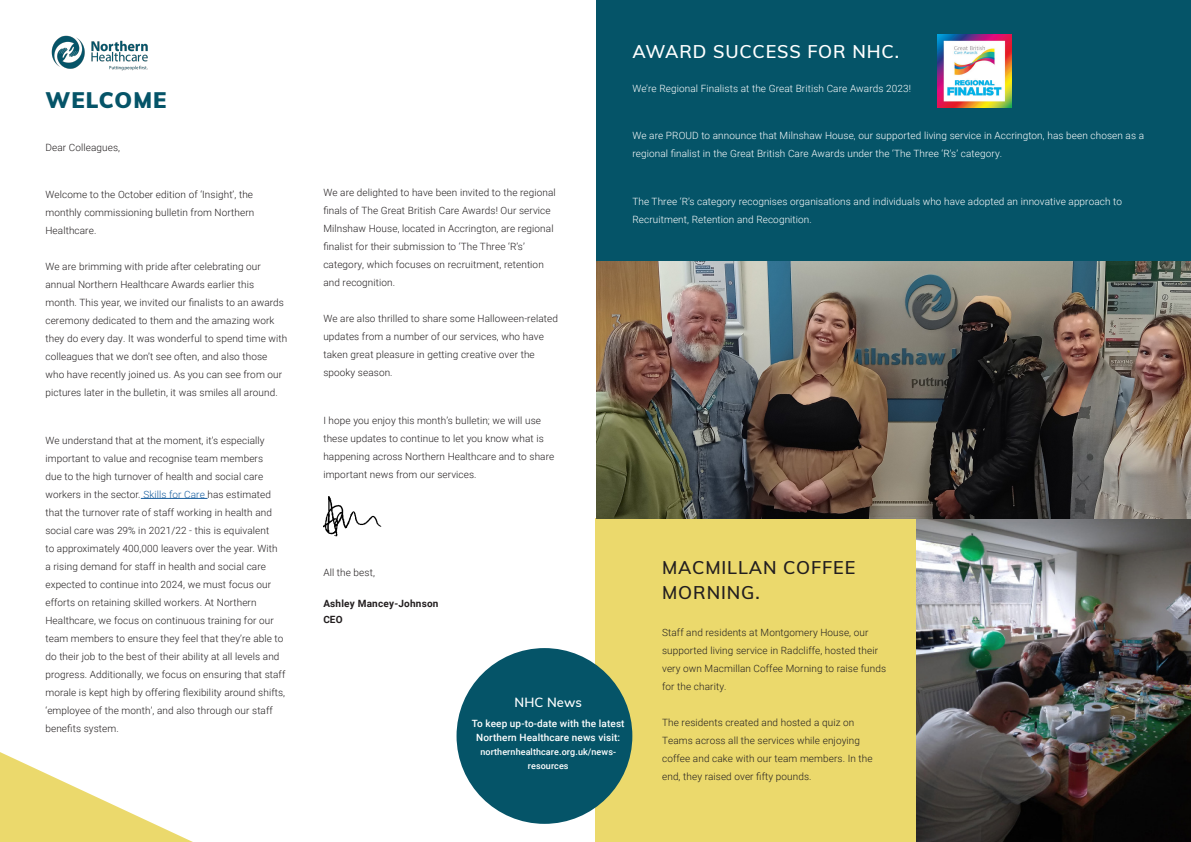
<style>
.page{position:relative;width:1191px;height:842px;background:#fff}
.page>*{position:absolute;margin:0;border:0;box-sizing:border-box;transform-origin:0 0}
._20_Source_Sans_Pro{font:900 22px "Muli";letter-spacing:.05em;color:#055468}
._20_Source_Sans_Pro-2{font:600 18px/25px "Muli";letter-spacing:.05em;color:#231f20}
._20_Source_Sans_Pro-3{font:600 18px "Muli";letter-spacing:.05em;color:#fff}
._20_Source_Sans_Pro-4{font:600 13px "Muli";letter-spacing:.01em;color:#fff}
._20_Source_Sans_Pro-5{font:300 10px/18px "Roboto";letter-spacing:.01em;color:#231f20}
._20_Source_Sans_Pro-6{font:300 10px/18px "Roboto";letter-spacing:.01em;color:#fff}
._20_Source_Sans_Pro-7{font:500 10px/14px "Roboto";letter-spacing:.01em;color:#fff;text-align:center}
._20_Source_Sans_Pro-8{font:700 10px "Roboto";letter-spacing:.02em;color:#231f20}
._20_Source_Sans_Pro-9{font:500 9px/14px "Roboto";letter-spacing:.01em;color:#fff;text-align:center}
.s1{color:#175d9e}
</style>
<div class="page">
<div style="left:596px;top:0;width:595px;height:269px;background:#055468"></div>
<div style="left:595px;top:518px;width:343px;height:324px;background:#ebd96c"></div>
<hr style="left:141px;top:498px;width:66px;height:1px;background:#175d9e">
<img style="left:916px;top:518px;width:275px;height:324px">
<svg style="left:0;top:752px;width:193px;height:90px"></svg>
<img style="left:51px;top:35px;width:97px;height:36px">
<img style="left:596px;top:261px;width:595px;height:257px">
<img style="left:323px;top:496px;width:59px;height:41px">
<div style="left:456px;top:648px;width:176px;height:176px;background:#055468;border-radius:50%"></div>
<img style="left:937px;top:34px;width:74px;height:74px">
<p class="_20_Source_Sans_Pro" style="left:45px;top:84px;width:123px">WELCOME</p>
<p class="_20_Source_Sans_Pro-5" style="left:45px;top:138px;width:76px">Dear Colleagues,</p>
<p class="_20_Source_Sans_Pro-5" style="left:45px;top:185px;width:210px;text-align:justify">Welcome to the October edition of ‘Insight’, the monthly commissioning bulletin from Northern Healthcare.</p>
<p class="_20_Source_Sans_Pro-5" style="left:45px;top:257px;width:243px">We are brimming with pride after celebrating our annual Northern Healthcare Awards earlier this month. This year, we invited our finalists to an awards ceremony dedicated to them and the amazing work they do every day. It was wonderful to spend time with colleagues that we don’t see often, and also those who have recently joined us. As you can see from our pictures later in the bulletin, it was smiles all around.</p>
<p class="_20_Source_Sans_Pro-5" style="left:45px;top:431px;width:241px">We understand that at the moment, it’s especially important to value and recognise team members<br>due to the high turnover of health and social care workers in the sector. <span class="s1">Skills for Care</span> has estimated that the turnover rate of staff working in health and social care was 29% in 2021/22 - this is equivalent<br>to approximately 400,000 leavers over the year. With a rising demand for staff in health and social care expected to continue into 2024, we must focus our efforts on retaining skilled workers. At Northern Healthcare, we focus on continuous training for our team members to ensure they feel that they’re able to do their job to the best of their ability at all levels and progress. Additionally, we focus on ensuring that staff morale is kept high by offering flexibility around shifts, ‘employee of the month’, and also through our staff benefits system.</p>
<p class="_20_Source_Sans_Pro-5" style="left:323px;top:183px;width:234px">We are delighted to have been invited to the regional finals of The Great British Care Awards! Our service Milnshaw House, located in Accrington, are regional finalist for their submission to ‘The Three ‘R’s’ category, which focuses on recruitment, retention and recognition.</p>
<p class="_20_Source_Sans_Pro-5" style="left:323px;top:309px;width:236px">We are also thrilled to share some Halloween-related updates from a number of our services, who have taken great pleasure in getting creative over the spooky season.</p>
<p class="_20_Source_Sans_Pro-5" style="left:323px;top:411px;width:232px">I hope you enjoy this month’s bulletin; we will use these updates to continue to let you know what is happening across Northern Healthcare and to share important news from our services.</p>
<p class="_20_Source_Sans_Pro-3" style="left:632px;top:38px;width:268px">AWARD SUCCESS FOR NHC.</p>
<p class="_20_Source_Sans_Pro-6" style="left:632px;top:79px;width:280px">We’re Regional Finalists at the Great British Care Awards 2023!</p>
<p class="_20_Source_Sans_Pro-6" style="left:632px;top:126px;width:513px">We are PROUD to announce that Milnshaw House, our supported living service in Accrington, has been chosen as a regional finalist in the Great British Care Awards under the ‘The Three ‘R’s’ category.</p>
<p class="_20_Source_Sans_Pro-6" style="left:632px;top:192px;width:491px">The Three ‘R’s category recognises organisations and individuals who have adopted an innovative approach to<br>Recruitment, Retention and Recognition.</p>
<p class="_20_Source_Sans_Pro-5" style="left:323px;top:563px;width:53px">All the best,</p>
<p class="_20_Source_Sans_Pro-8" style="left:323px;top:597px;width:117px">Ashley Mancey-Johnson</p>
<p class="_20_Source_Sans_Pro-8" style="left:323px;top:612px;width:21px">CEO</p>
<p class="_20_Source_Sans_Pro-4" style="left:514px;top:693px;width:69px">NHC News</p>
<p class="_20_Source_Sans_Pro-7" style="left:472px;top:716px;width:154px">To keep up-to-date with the latest<br>Northern Healthcare news visit:</p>
<p class="_20_Source_Sans_Pro-9" style="left:480px;top:744px;width:137px">northernhealthcare.org.uk/news&shy;resources</p>
<p class="_20_Source_Sans_Pro-2" style="left:662px;top:554px;width:195px">MACMILLAN COFFEE<br>MORNING.</p>
<p class="_20_Source_Sans_Pro-5" style="left:662px;top:623px;width:225px">Staff and residents at Montgomery House, our supported living service in Radcliffe, hosted their very own Macmillan Coffee Morning to raise funds for the charity.</p>
<p class="_20_Source_Sans_Pro-5" style="left:662px;top:713px;width:212px">The residents created and hosted a quiz on Teams across all the services while enjoying coffee and cake with our team members. In the end, they raised over fifty pounds.</p>
</div>
